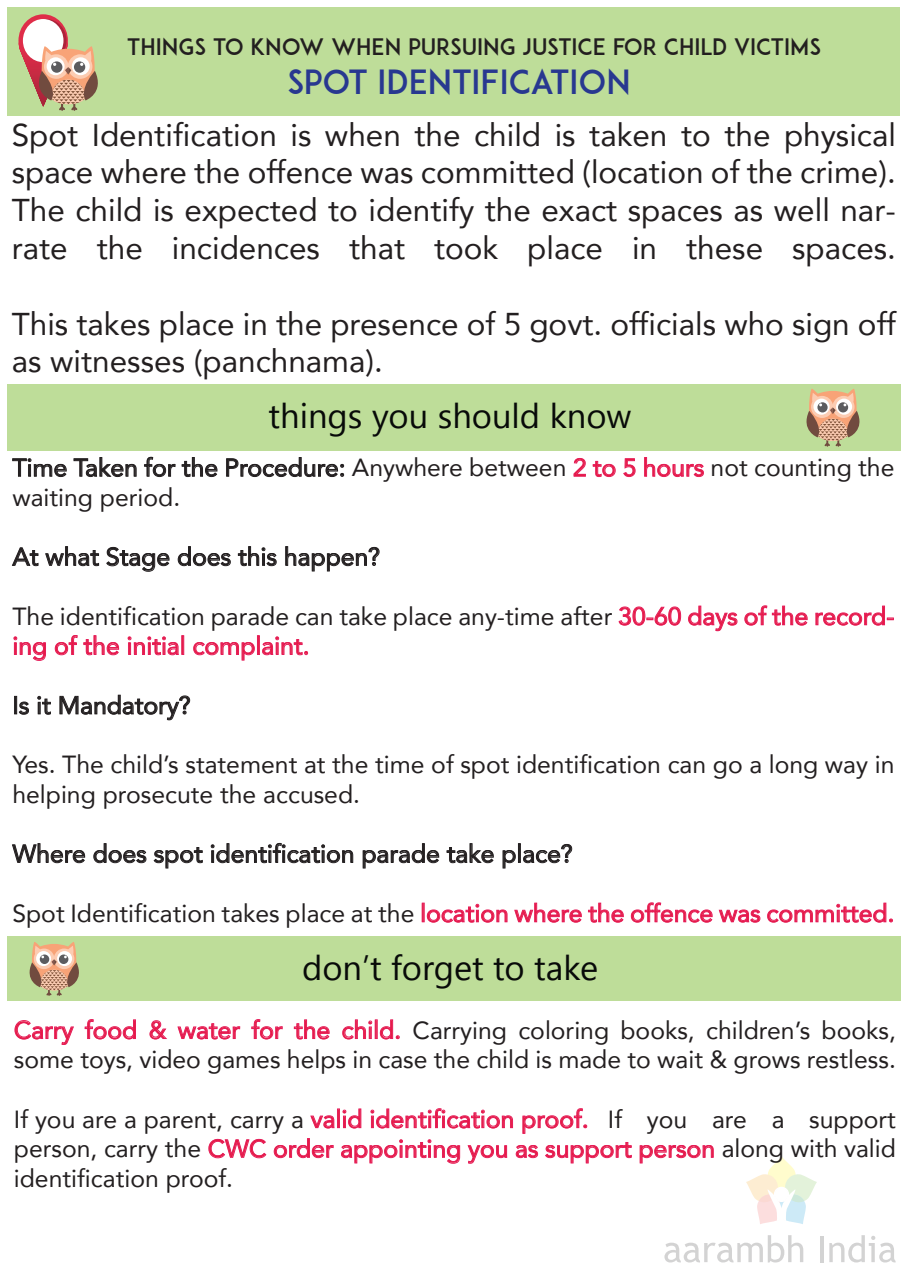
<style>
.page{position:relative;width:908px;height:1278px;background:#fff}
.page>*{position:absolute;margin:0;border:0;box-sizing:border-box;transform-origin:0 0}
.t1{font:34.5px "Segoe UI Emoji";color:#080a09}
.t2{font:33px "ADAM.CGPRO";color:#283890}
.t3{font:31.5px/37.8px "Avenir";color:#231f20;text-align:justify}
.t4{font:24.75px/29.7px "Avenir";color:#231f20}
.t5{font:24.75px "Avenir";color:#e51b40}
.t6{font:22.5px "ADAM.CGPRO";color:#231f20}
.s1{color:#e51b40}
.s2{color:#231f20}
</style>
<div class="page">
<div style="left:8px;top:8px;width:892px;height:108px;background:#bedd99"></div>
<svg style="left:12px;top:458px;width:55px;height:19px"></svg>
<svg style="left:73px;top:457px;width:64px;height:20px"></svg>
<svg style="left:144px;top:456px;width:74px;height:21px"></svg>
<svg style="left:226px;top:457px;width:119px;height:20px"></svg>
<svg style="left:573px;top:458px;width:13px;height:19px"></svg>
<svg style="left:592px;top:461px;width:24px;height:16px"></svg>
<svg style="left:623px;top:458px;width:13px;height:19px"></svg>
<svg style="left:644px;top:457px;width:60px;height:20px"></svg>
<svg style="left:12px;top:547px;width:27px;height:20px"></svg>
<svg style="left:45px;top:546px;width:54px;height:21px"></svg>
<svg style="left:106px;top:547px;width:64px;height:25px"></svg>
<svg style="left:177px;top:546px;width:54px;height:20px"></svg>
<svg style="left:238px;top:546px;width:39px;height:21px"></svg>
<svg style="left:285px;top:546px;width:95px;height:26px"></svg>
<svg style="left:618px;top:606px;width:63px;height:20px"></svg>
<svg style="left:688px;top:605px;width:50px;height:26px"></svg>
<svg style="left:744px;top:605px;width:64px;height:21px"></svg>
<svg style="left:815px;top:605px;width:79px;height:21px"></svg>
<svg style="left:13px;top:636px;width:33px;height:25px"></svg>
<svg style="left:54px;top:635px;width:65px;height:21px"></svg>
<svg style="left:127px;top:636px;width:52px;height:20px"></svg>
<div style="left:181px;top:635px;width:3px;height:20px;border:1px solid #e61c59"></div>
<svg style="left:193px;top:642px;width:62px;height:19px"></svg>
<div style="left:257px;top:635px;width:3px;height:20px;border:1px solid #e61c59"></div>
<svg style="left:262px;top:636px;width:46px;height:20px"></svg>
<div style="left:14px;top:696px;width:3px;height:18px;border:1px solid #231f20"></div>
<svg style="left:18px;top:701px;width:11px;height:14px"></svg>
<svg style="left:37px;top:695px;width:14px;height:20px"></svg>
<svg style="left:59px;top:694px;width:132px;height:27px"></svg>
<svg style="left:12px;top:843px;width:73px;height:21px"></svg>
<svg style="left:93px;top:843px;width:54px;height:20px"></svg>
<svg style="left:153px;top:847px;width:50px;height:22px"></svg>
<svg style="left:210px;top:842px;width:143px;height:22px"></svg>
<svg style="left:362px;top:843px;width:77px;height:26px"></svg>
<svg style="left:446px;top:843px;width:48px;height:21px"></svg>
<svg style="left:502px;top:850px;width:14px;height:19px"></svg>
<div style="left:518px;top:843px;width:3px;height:20px;border:1px solid #231f20"></div>
<svg style="left:523px;top:844px;width:50px;height:19px"></svg>
<div style="left:422px;top:903px;width:3px;height:19px;border:1px solid #e61c59"></div>
<svg style="left:427px;top:903px;width:81px;height:20px"></svg>
<svg style="left:514px;top:902px;width:68px;height:21px"></svg>
<svg style="left:588px;top:902px;width:36px;height:21px"></svg>
<svg style="left:631px;top:902px;width:130px;height:21px"></svg>
<svg style="left:767px;top:902px;width:126px;height:21px"></svg>
<div style="left:8px;top:384px;width:892px;height:66px;background:#bedd99"></div>
<svg style="left:746px;top:1156px;width:71px;height:68px"></svg>
<svg style="left:664px;top:1235px;width:139px;height:27px"></svg>
<hr style="left:820px;top:1236px;width:4px;height:26px;background:#d3d3d3">
<svg style="left:829px;top:1235px;width:67px;height:27px"></svg>
<svg style="left:14px;top:1020px;width:60px;height:25px"></svg>
<svg style="left:84px;top:1019px;width:52px;height:21px"></svg>
<svg style="left:149px;top:1020px;width:18px;height:20px"></svg>
<svg style="left:177px;top:1023px;width:64px;height:17px"></svg>
<svg style="left:251px;top:1019px;width:32px;height:21px"></svg>
<svg style="left:294px;top:1019px;width:36px;height:21px"></svg>
<svg style="left:342px;top:1019px;width:31px;height:21px"></svg>
<div style="left:375px;top:1019px;width:3px;height:20px;border:1px solid #e61c59"></div>
<svg style="left:380px;top:1019px;width:20px;height:21px"></svg>
<svg style="left:310px;top:1115px;width:25px;height:14px"></svg>
<div style="left:337px;top:1108px;width:3px;height:20px;border:1px solid #e61c59"></div>
<svg style="left:342px;top:1108px;width:20px;height:21px"></svg>
<svg style="left:370px;top:1108px;width:143px;height:21px"></svg>
<svg style="left:522px;top:1108px;width:66px;height:26px"></svg>
<svg style="left:208px;top:1138px;width:59px;height:21px"></svg>
<svg style="left:273px;top:1138px;width:61px;height:20px"></svg>
<svg style="left:341px;top:1139px;width:119px;height:25px"></svg>
<svg style="left:467px;top:1145px;width:40px;height:19px"></svg>
<svg style="left:515px;top:1145px;width:23px;height:13px"></svg>
<svg style="left:545px;top:1142px;width:87px;height:22px"></svg>
<svg style="left:639px;top:1145px;width:75px;height:19px"></svg>
<div style="left:8px;top:936px;width:892px;height:65px;background:#bedd99"></div>
<svg style="left:18px;top:14px;width:80px;height:97px"></svg>
<svg style="left:806px;top:389px;width:54px;height:58px"></svg>
<svg style="left:29px;top:942px;width:50px;height:54px"></svg>
<p class="t6" style="left:127px;top:33px;width:695px">THINGS TO KNOW WHEN PURSUING JUSTICE FOR CHILD VICTIMS</p>
<p class="t2" style="left:287px;top:62px;width:345px">SPOT IDENTIFICATION</p>
<p class="t3" style="left:12px;top:115px;width:886px">Spot Identification is when the child is taken to the physical space where the offence was committed (location of the crime).<br>The child is expected to identify the exact spaces as well nar&shy;rate the incidences that took place in these spaces.</p>
<p class="t3" style="left:12px;top:304px;width:886px">This takes place in the presence of 5 govt. officials who sign off as witnesses (panchnama).</p>
<p class="t1" style="left:268px;top:394px;width:253px">▼ ■ ▲ □◆ ▲ □◆●</p>
<p class="t4" style="left:12px;top:452px;width:883px">Time Taken for the Procedure: Anywhere between <span class="s1">2 to 5 hours</span> not counting the waiting period.</p>
<p class="t4" style="left:12px;top:541px;width:369px">At what Stage does this happen?</p>
<p class="t4" style="left:12px;top:601px;width:883px">The identification parade can take place any-time after <span class="s1">30-60 days of the record&shy;ing of the initial complaint.</span></p>
<p class="t4" style="left:12px;top:690px;width:180px">Is it Mandatory?</p>
<p class="t4" style="left:12px;top:749px;width:883px">Yes. The child’s statement at the time of spot identification can go a long way in helping prosecute the accused.</p>
<p class="t4" style="left:12px;top:838px;width:562px">Where does spot identification parade take place?</p>
<p class="t5" style="left:12px;top:893px;width:883px"><span class="s2">Spot Identification takes place at the</span> location where the offence was committed.</p>
<p class="t1" style="left:322px;top:946px;width:101px">□■▼ □</p>
<p class="t1" style="left:472px;top:946px;width:75px">▼ ▼□ ▼</p>
<p class="t4" style="left:14px;top:1014px;width:883px"><span class="s1">Carry food &amp; water for the child.</span> Carrying coloring books, children’s books, some toys, video games helps in case the child is made to wait &amp; grows restless.</p>
<p class="t4" style="left:14px;top:1103px;width:884px;text-align:justify">If you are a parent, carry a <span class="s1">valid identification proof.</span> If you are a support person, carry the <span class="s1">CWC order appointing you as support person</span> along with valid identification proof.</p>
</div>
